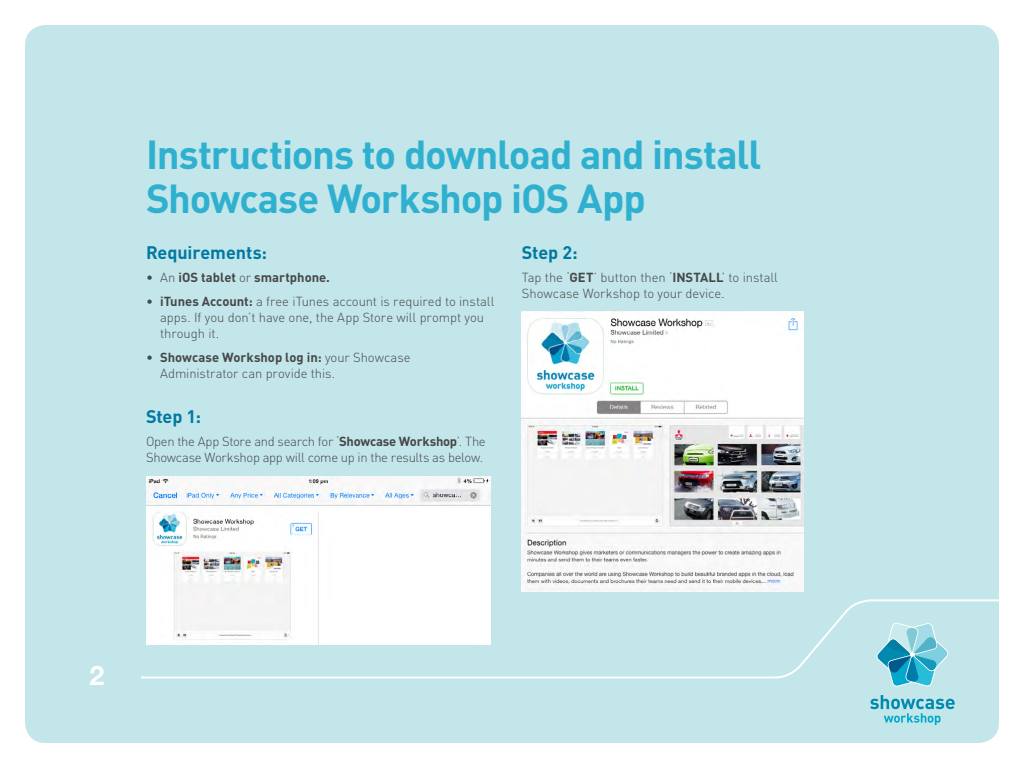
<style>
.page{position:relative;width:1024px;height:768px;background:#fff}
.page>*{position:absolute;margin:0;border:0;box-sizing:border-box;transform-origin:0 0}
.t1{font:700 40px/44px "DIN";letter-spacing:-.03em;color:#30b0cf}
.t2{font:700 26.7px "Helvetica Neue";color:#fff}
.Sub_Heading{font:700 18px "DIN";letter-spacing:-.005em;color:#0079a2}
.Body_Copy{font:300 13px/16px "DIN";letter-spacing:-.01em;color:#464749}
.Body_Copy-2{font:700 13px "DIN";color:#464749}
.s1{font-weight:300}
.s2{font-weight:700}
</style>
<div class="page">
<div style="left:25px;top:25px;width:974px;height:718px;background:#c2e6e9;border-radius:21px"></div>
<svg style="left:141px;top:599px;width:858px;height:80px"></svg>
<svg style="left:870px;top:695px;width:85px;height:30px"></svg>
<svg style="left:876px;top:623px;width:73px;height:64px"></svg>
<img style="left:146px;top:476px;width:345px;height:169px">
<img style="left:522px;top:312px;width:281px;height:280px">
<p class="t1" style="left:146px;top:131px;width:617px">Instructions to download and install<br>Showcase Workshop iOS App</p>
<p class="Sub_Heading" style="left:146px;top:240px;width:123px">Requirements:</p>
<p class="Body_Copy-2" style="left:146px;top:268px;width:185px"><span class="s1">• An</span> iOS tablet <span class="s1">or</span> smartphone.</p>
<p class="Body_Copy" style="left:160px;top:293px;width:336px;text-indent:-14px">• <span class="s2">iTunes Account:</span> a free iTunes account is required to install apps. If you don’t have one, the App Store will prompt you through it.</p>
<p class="Body_Copy" style="left:160px;top:349px;width:252px;text-indent:-14px">• <span class="s2">Showcase Workshop log in:</span> your Showcase<br>Administrator can provide this.</p>
<p class="Sub_Heading" style="left:146px;top:405px;width:56px">Step 1:</p>
<p class="Body_Copy" style="left:146px;top:433px;width:341px">Open the App Store and search for ‘<span class="s2">Showcase Workshop</span>’. The<br>Showcase Workshop app will come up in the results as below.</p>
<p class="Sub_Heading" style="left:522px;top:240px;width:57px">Step 2:</p>
<p class="Body_Copy" style="left:522px;top:269px;width:257px">Tap the ‘<span class="s2">GET</span>’ button then ‘<span class="s2">INSTALL</span>’ to install<br>Showcase Workshop to your device.</p>
<p class="t2" style="left:89px;top:659px;width:16px">2</p>
</div>
